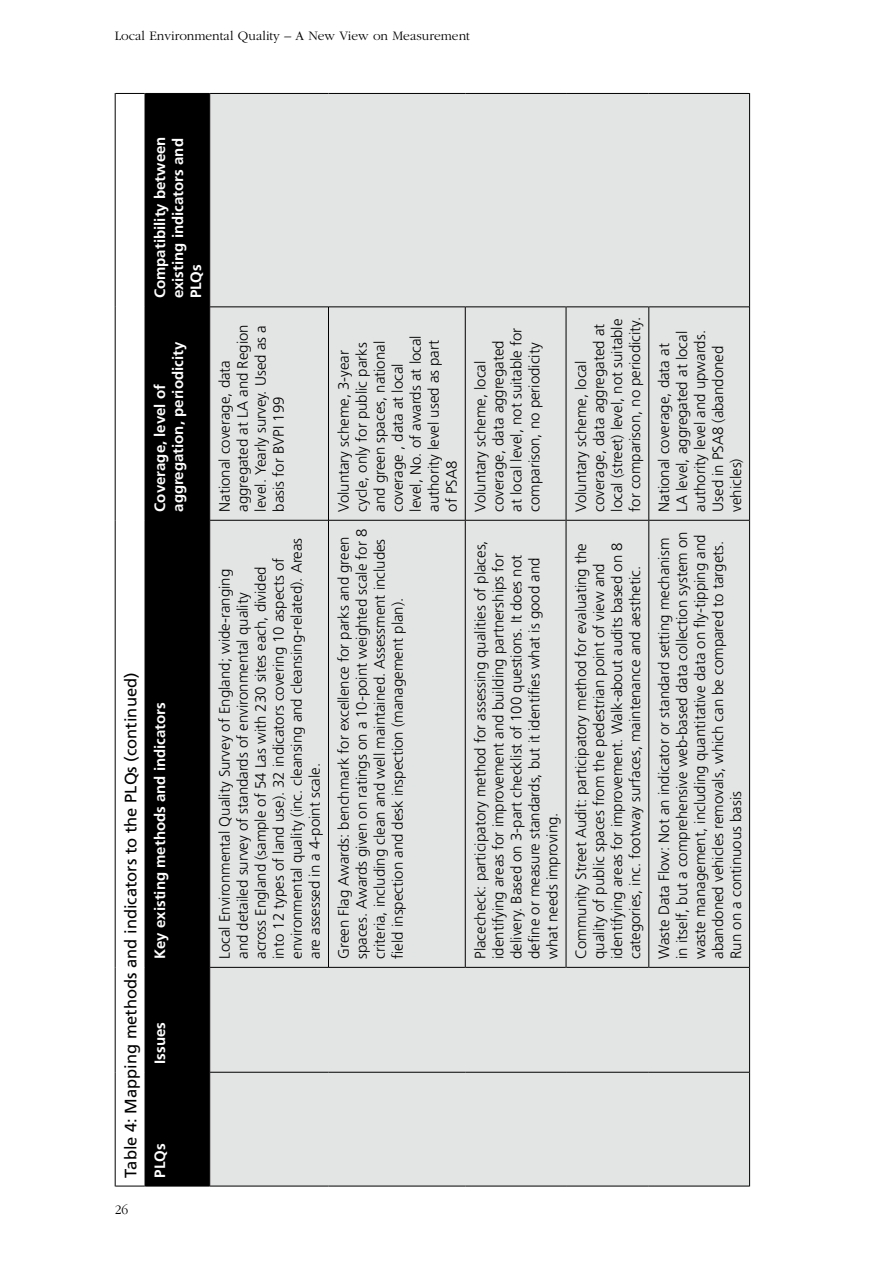
<style>
.page{position:relative;width:893px;height:1263px;background:#fff}
.page>*{position:absolute;margin:0;border:0;box-sizing:border-box;transform-origin:0 0}
.t1{font:16.5px "Frutiger";color:#000}
.t2{font:300 15px/18px "Frutiger";color:#000}
.t3{font:700 15px/18px "Frutiger";color:#fff}
.t4{font:300 13.5px "Garamond";color:#000}
</style>
<div class="page">
<div style="left:146px;top:94px;width:63px;height:1092px;background:#000"></div>
<div style="left:210px;top:94px;width:539px;height:1092px;background:#e3e4e4"></div>
<hr style="left:115px;top:1072px;width:1px;height:114px;background:#000">
<svg style="left:116px;top:1186px;width:29px;height:1px"></svg>
<hr style="left:115px;top:967px;width:1px;height:105px;background:#000">
<hr style="left:115px;top:520px;width:1px;height:447px;background:#000">
<hr style="left:115px;top:307px;width:1px;height:213px;background:#000">
<hr style="left:115px;top:93px;width:1px;height:214px;background:#000">
<svg style="left:116px;top:93px;width:29px;height:1px"></svg>
<hr style="left:145px;top:1072px;width:1px;height:114px;background:#000">
<hr style="left:145px;top:1186px;width:64px;height:1px;background:#000">
<hr style="left:145px;top:967px;width:1px;height:105px;background:#000">
<hr style="left:145px;top:1072px;width:64px;height:1px;background:#000">
<hr style="left:145px;top:520px;width:1px;height:447px;background:#000">
<hr style="left:145px;top:967px;width:64px;height:1px;background:#000">
<hr style="left:145px;top:307px;width:1px;height:213px;background:#000">
<hr style="left:145px;top:520px;width:64px;height:1px;background:#000">
<hr style="left:145px;top:93px;width:1px;height:214px;background:#000">
<hr style="left:145px;top:306px;width:64px;height:1px;background:#000">
<hr style="left:145px;top:93px;width:64px;height:1px;background:#000">
<hr style="left:209px;top:1072px;width:1px;height:114px;background:#000">
<hr style="left:210px;top:1186px;width:118px;height:1px;background:#000">
<hr style="left:209px;top:967px;width:1px;height:105px;background:#000">
<hr style="left:210px;top:1072px;width:118px;height:1px;background:#000">
<hr style="left:209px;top:520px;width:1px;height:447px;background:#000">
<hr style="left:210px;top:967px;width:118px;height:1px;background:#000">
<hr style="left:209px;top:307px;width:1px;height:213px;background:#000">
<hr style="left:210px;top:520px;width:118px;height:1px;background:#000">
<hr style="left:209px;top:93px;width:1px;height:214px;background:#000">
<hr style="left:210px;top:306px;width:118px;height:1px;background:#000">
<hr style="left:210px;top:93px;width:118px;height:1px;background:#000">
<hr style="left:328px;top:1186px;width:137px;height:1px;background:#000">
<hr style="left:328px;top:1072px;width:137px;height:1px;background:#000">
<hr style="left:328px;top:520px;width:1px;height:448px;background:#000">
<hr style="left:329px;top:967px;width:136px;height:1px;background:#000">
<hr style="left:328px;top:306px;width:1px;height:214px;background:#000">
<hr style="left:329px;top:520px;width:136px;height:1px;background:#000">
<hr style="left:329px;top:306px;width:136px;height:1px;background:#000">
<hr style="left:328px;top:93px;width:137px;height:1px;background:#000">
<hr style="left:465px;top:1186px;width:101px;height:1px;background:#000">
<hr style="left:465px;top:1072px;width:101px;height:1px;background:#000">
<hr style="left:465px;top:520px;width:1px;height:448px;background:#000">
<hr style="left:466px;top:967px;width:100px;height:1px;background:#000">
<hr style="left:465px;top:306px;width:1px;height:214px;background:#000">
<hr style="left:466px;top:520px;width:100px;height:1px;background:#000">
<hr style="left:466px;top:306px;width:100px;height:1px;background:#000">
<hr style="left:465px;top:93px;width:101px;height:1px;background:#000">
<hr style="left:566px;top:1186px;width:83px;height:1px;background:#000">
<hr style="left:566px;top:1072px;width:83px;height:1px;background:#000">
<hr style="left:566px;top:520px;width:1px;height:448px;background:#000">
<hr style="left:566px;top:967px;width:82px;height:1px;background:#000">
<hr style="left:566px;top:306px;width:1px;height:214px;background:#000">
<hr style="left:566px;top:520px;width:82px;height:1px;background:#000">
<hr style="left:566px;top:306px;width:82px;height:1px;background:#000">
<hr style="left:566px;top:93px;width:83px;height:1px;background:#000">
<hr style="left:649px;top:1186px;width:100px;height:1px;background:#000">
<hr style="left:649px;top:1072px;width:100px;height:1px;background:#000">
<hr style="left:648px;top:520px;width:1px;height:448px;background:#000">
<hr style="left:649px;top:967px;width:100px;height:1px;background:#000">
<hr style="left:648px;top:306px;width:1px;height:214px;background:#000">
<hr style="left:649px;top:520px;width:100px;height:1px;background:#000">
<hr style="left:649px;top:306px;width:100px;height:1px;background:#000">
<hr style="left:649px;top:93px;width:100px;height:1px;background:#000">
<hr style="left:749px;top:1072px;width:1px;height:114px;background:#000">
<hr style="left:749px;top:967px;width:1px;height:105px;background:#000">
<hr style="left:749px;top:520px;width:1px;height:447px;background:#000">
<hr style="left:749px;top:307px;width:1px;height:213px;background:#000">
<hr style="left:749px;top:93px;width:1px;height:214px;background:#000">
<p class="t4" style="left:115px;top:29px;width:357px">Local Environmental Quality – A New View on Measurement</p>
<p class="t3" style="left:151px;top:298px;width:163px;text-align:justify;rotate:-90deg">Compatibility between existing indicators and PLQs</p>
<p class="t3" style="left:151px;top:512px;width:171px;rotate:-90deg">Coverage, level of aggregation, periodicity</p>
<p class="t1" style="left:121px;top:1177px;width:506px;rotate:-90deg">Table 4: Mapping methods and indicators to the PLQs (continued)</p>
<p class="t4" style="left:115px;top:1202px;width:15px">26</p>
<p class="t3" style="left:151px;top:959px;width:258px;rotate:-90deg">Key existing methods and indicators</p>
<p class="t3" style="left:151px;top:1064px;width:43px;rotate:-90deg">Issues</p>
<p class="t3" style="left:151px;top:1177px;width:36px;rotate:-90deg">PLQs</p>
<p class="t2" style="left:216px;top:512px;width:189px;rotate:-90deg">National coverage, data aggregated at LA and Region level. Yearly survey. Used as a basis for BVPI 199</p>
<p class="t2" style="left:216px;top:959px;width:422px;rotate:-90deg">Local Environmental Quality Survey of England; wide-ranging<br>and detailed survey of standards of environmental quality<br>across England (sample of 54 Las with 230 sites each, divided into 12 types of land use). 32 indicators covering 10 aspects of environmental quality (inc. cleansing and cleansing-related). Areas are assessed in a 4-point scale.</p>
<p class="t2" style="left:335px;top:512px;width:178px;rotate:-90deg">Voluntary scheme, 3-year cycle, only for public parks and green spaces, national coverage , data at local level, No. of awards at local authority level used as part of PSA8</p>
<p class="t2" style="left:335px;top:959px;width:432px;rotate:-90deg">Green Flag Awards: benchmark for excellence for parks and green spaces. Awards given on ratings on a 10-point weighted scale for 8 criteria, including clean and well maintained. Assessment includes field inspection and desk inspection (management plan).</p>
<p class="t2" style="left:471px;top:512px;width:186px;rotate:-90deg">Voluntary scheme, local coverage, data aggregated at local level, not suitable for comparison, no periodicity</p>
<p class="t2" style="left:471px;top:959px;width:420px;rotate:-90deg">Placecheck: participatory method for assessing qualities of places, identifying areas for improvement and building partnerships for delivery. Based on 3-part checklist of 100 questions. It does not define or measure standards, but it identifies what is good and what needs improving.</p>
<p class="t2" style="left:572px;top:512px;width:196px;rotate:-90deg">Voluntary scheme, local coverage, data aggregated at local (street) level, not suitable for comparison, no periodicity.</p>
<p class="t2" style="left:572px;top:959px;width:418px;rotate:-90deg">Community Street Audit: participatory method for evaluating the quality of public spaces from the pedestrian point of view and identifying areas for improvement. Walk-about audits based on 8 categories, inc. footway surfaces, maintenance and aesthetic.</p>
<p class="t2" style="left:655px;top:512px;width:183px;rotate:-90deg">National coverage, data at<br>LA level, aggregated at local authority level and upwards.<br>Used in PSA8 (abandoned vehicles)</p>
<p class="t2" style="left:655px;top:959px;width:429px;rotate:-90deg">Waste Data Flow: Not an indicator or standard setting mechanism in itself, but a comprehensive web-based data collection system on waste management, including quantitative data on fly-tipping and abandoned vehicles removals, which can be compared to targets.<br>Run on a continuous basis</p>
</div>
